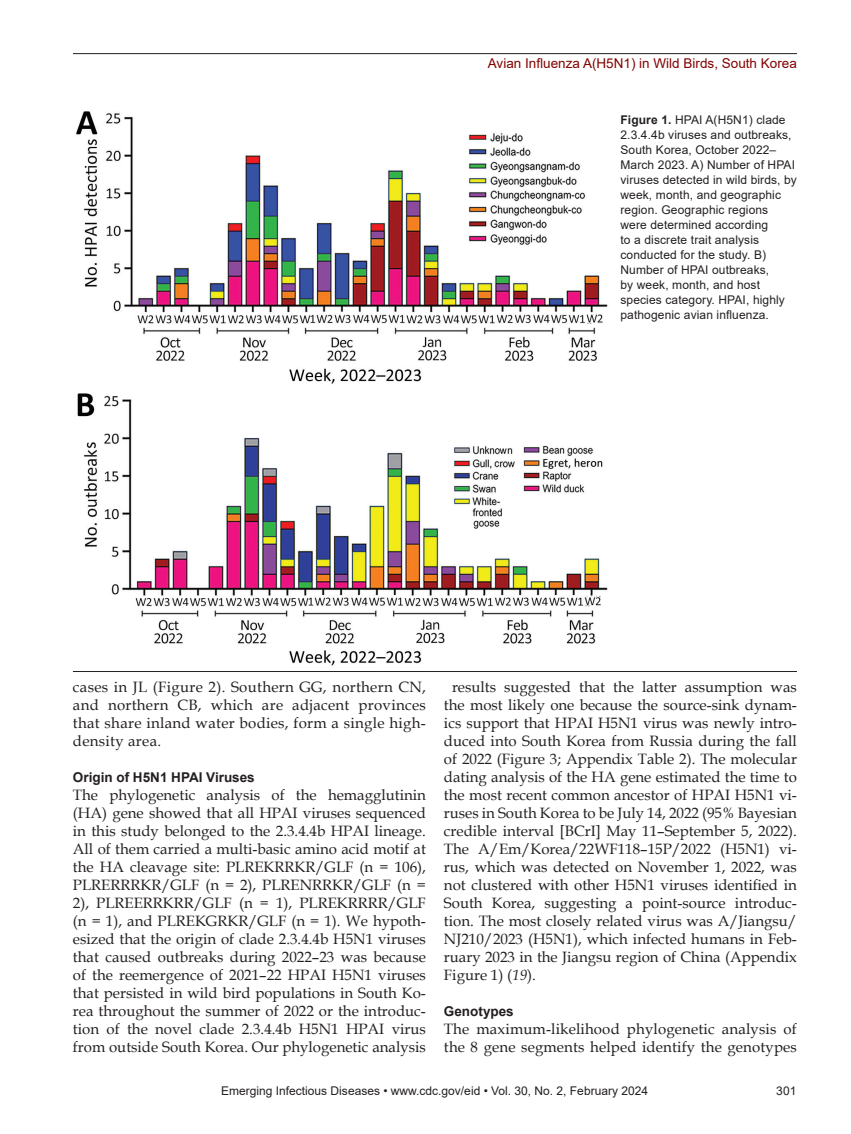
<style>
.page{position:relative;width:851px;height:1134px;background:#fff}
.page>*{position:absolute;margin:0;border:0;box-sizing:border-box;transform-origin:0 0}
.t1{font:15px/18px "Book Antiqua";letter-spacing:.01em;color:#231f20;text-align:justify}
.t2{font:13.5px "Arial";color:#820301}
.t3{font:700 13.5px "Arial";color:#231f20}
.t4{font:12px/15px "Arial";letter-spacing:.01em;color:#231f20}
.s1{font-weight:700}
.s2{font-style:italic}
</style>
<div class="page">
<hr style="left:73px;top:53px;width:723px;height:1px;background:#231f20">
<img style="left:76px;top:111px;width:532px;height:555px">
<hr style="left:73px;top:671px;width:723px;height:1px;background:#231f20">
<p class="t2" style="left:488px;top:54px;width:310px">Avian Influenza A(H5N1) in Wild Birds, South Korea</p>
<p class="t4" style="left:620px;top:113px;width:178px"><span class="s1">Figure 1.</span> HPAI A(H5N1) clade<br>2.3.4.4b viruses and outbreaks,<br>South Korea, October 2022–<br>March 2023. A) Number of HPAI viruses detected in wild birds, by week, month, and geographic region. Geographic regions were determined according<br>to a discrete trait analysis conducted for the study. B)<br>Number of HPAI outbreaks,<br>by week, month, and host species category. HPAI, highly pathogenic avian influenza.</p>
<p class="t1" style="left:73px;top:678px;width:354px">cases in JL (Figure 2). Southern GG, northern CN, and northern CB, which are adjacent provinces that share inland water bodies, form a single high&shy;density area.</p>
<p class="t3" style="left:73px;top:768px;width:183px">Origin of H5N1 HPAI Viruses</p>
<p class="t1" style="left:73px;top:786px;width:354px">The phylogenetic analysis of the hemagglutinin (HA) gene showed that all HPAI viruses sequenced in this study belonged to the 2.3.4.4b HPAI lineage.<br>All of them carried a multi-basic amino acid motif at the HA cleavage site: PLREKRRKR/GLF (n = 106), PLRERRRKR/GLF (n = 2), PLRENRRKR/GLF (n = 2), PLREERRKRR/GLF (n = 1), PLREKRRRR/GLF (n = 1), and PLREKGRKR/GLF (n = 1). We hypoth&shy;esized that the origin of clade 2.3.4.4b H5N1 viruses that caused outbreaks during 2022–23 was because of the reemergence of 2021–22 HPAI H5N1 viruses that persisted in wild bird populations in South Ko&shy;rea throughout the summer of 2022 or the introduc&shy;tion of the novel clade 2.3.4.4b H5N1 HPAI virus from outside South Korea. Our phylogenetic analysis</p>
<p class="t1" style="left:444px;top:678px;width:354px;text-indent:8px">results suggested that the latter assumption was the most likely one because the source-sink dynam&shy;ics support that HPAI H5N1 virus was newly intro&shy;duced into South Korea from Russia during the fall of 2022 (Figure 3; Appendix Table 2). The molecular dating analysis of the HA gene estimated the time to the most recent common ancestor of HPAI H5N1 vi&shy;ruses in South Korea to be July 14, 2022 (95% Bayesian credible interval [BCrI] May 11–September 5, 2022).<br>The A/Em/Korea/22WF118–15P/2022 (H5N1) vi&shy;rus, which was detected on November 1, 2022, was not clustered with other H5N1 viruses identified in South Korea, suggesting a point-source introduc&shy;tion. The most closely related virus was A/Jiangsu/ NJ210/2023 (H5N1), which infected humans in Feb&shy;ruary 2023 in the Jiangsu region of China (Appendix Figure 1) (<span class="s2">19</span>).</p>
<p class="t3" style="left:444px;top:1002px;width:71px">Genotypes</p>
<p class="t1" style="left:444px;top:1020px;width:354px">The maximum-likelihood phylogenetic analysis of the 8 gene segments helped identify the genotypes</p>
<p class="t4" style="left:221px;top:1084px;width:428px">Emerging Infectious Diseases • www.cdc.gov/eid • Vol. 30, No. 2, February 2024</p>
<p class="t4" style="left:776px;top:1084px;width:22px">301</p>
</div>
